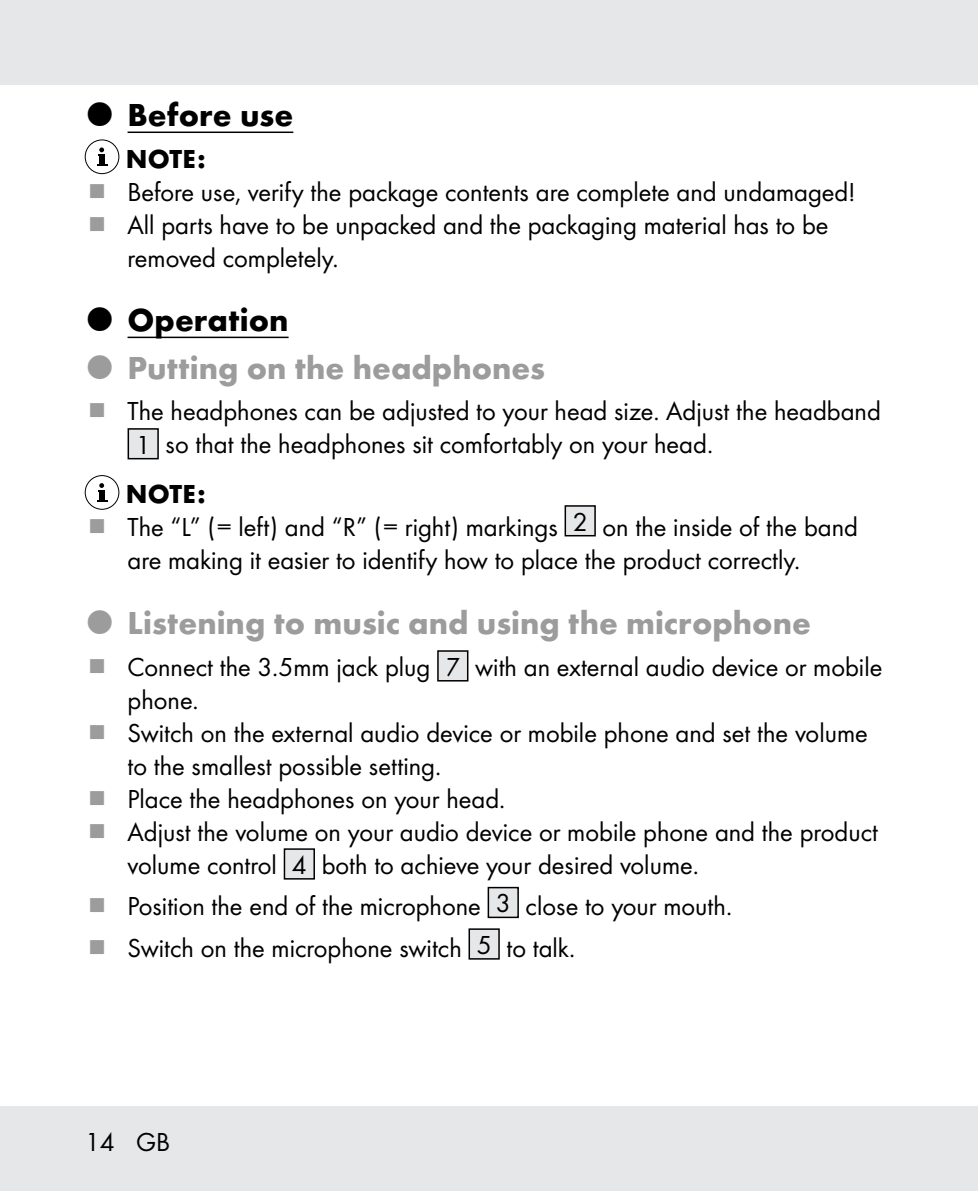
<style>
.page{position:relative;width:978px;height:1191px;background:#fff}
.page>*{position:absolute;margin:0;border:0;box-sizing:border-box;transform-origin:0 0}
.t1{font:700 33px "Futura";color:#9d9c9c}
.t2{font:700 33px "Futura";color:#000}
.t3{font:27px/33px "Futura Boo";color:#000}
.t4{font:700 27px "Futura";color:#000}
</style>
<div class="page">
<div style="left:0;top:1106px;width:978px;height:85px;background:#e6e7e8"></div>
<div style="left:0;top:0;width:978px;height:85px;background:#e6e7e8"></div>
<hr style="left:128px;top:131px;width:165px;height:2px;background:#000">
<hr style="left:128px;top:337px;width:161px;height:1px;background:#000">
<div style="left:85px;top:140px;width:34px;height:34px;border:1px solid #000;border-radius:50%"></div>
<svg style="left:98px;top:147px;width:6px;height:9px"></svg>
<div style="left:99px;top:155px;width:6px;height:10px;background:#000"></div>
<svg style="left:97px;top:164px;width:10px;height:2px"></svg>
<div style="left:128px;top:429px;width:30px;height:30px;background:#e6e7e8"></div>
<div style="left:128px;top:428px;width:31px;height:31px;border:2px solid #000"></div>
<div style="left:85px;top:475px;width:34px;height:34px;border:1px solid #000;border-radius:50%"></div>
<svg style="left:98px;top:483px;width:6px;height:8px"></svg>
<div style="left:99px;top:490px;width:6px;height:10px;background:#000"></div>
<svg style="left:97px;top:500px;width:10px;height:2px"></svg>
<div style="left:565px;top:506px;width:30px;height:30px;background:#e6e7e8"></div>
<div style="left:565px;top:505px;width:31px;height:31px;border:2px solid #000"></div>
<div style="left:438px;top:651px;width:30px;height:30px;background:#e6e7e8"></div>
<div style="left:437px;top:650px;width:31px;height:31px;border:2px solid #000"></div>
<div style="left:284px;top:849px;width:30px;height:30px;background:#e6e7e8"></div>
<div style="left:284px;top:848px;width:31px;height:31px;border:2px solid #000"></div>
<div style="left:488px;top:887px;width:30px;height:30px;background:#e6e7e8"></div>
<div style="left:488px;top:887px;width:31px;height:31px;border:2px solid #000"></div>
<div style="left:469px;top:929px;width:30px;height:30px;background:#e6e7e8"></div>
<div style="left:469px;top:928px;width:31px;height:31px;border:2px solid #000"></div>
<p class="t2" style="left:128px;top:91px;width:167px">Before use</p>
<p class="t4" style="left:126px;top:139px;width:81px">NOTE:</p>
<p class="t3" style="left:128px;top:174px;width:730px">Before use, verify the package contents are complete and undamaged!<br>All parts have to be unpacked and the packaging material has to be removed completely.</p>
<p class="t2" style="left:128px;top:296px;width:163px">Operation</p>
<p class="t1" style="left:128px;top:343px;width:419px">Putting on the headphones</p>
<p class="t3" style="left:136px;top:393px;width:747px;text-indent:-8px">The headphones can be adjusted to your head size. Adjust the headband<br>1 so that the headphones sit comfortably on your head.</p>
<p class="t4" style="left:126px;top:474px;width:81px">NOTE:</p>
<p class="t3" style="left:128px;top:509px;width:732px">The “L” (= left) and “R” (= right) markings 2 on the inside of the band are making it easier to identify how to place the product correctly.</p>
<p class="t1" style="left:128px;top:598px;width:685px">Listening to music and using the microphone</p>
<p class="t3" style="left:128px;top:648px;width:756px">Connect the 3.5mm jack plug 7 with an external audio device or mobile phone.<br>Switch on the external audio device or mobile phone and set the volume to the smallest possible setting.<br>Place the headphones on your head.<br>Adjust the volume on your audio device or mobile phone and the product volume control 4 both to achieve your desired volume.</p>
<p class="t3" style="left:128px;top:884px;width:606px;line-height:41.4px">Position the end of the microphone 3 close to your mouth.<br>Switch on the microphone switch 5 to talk.</p>
<p class="t3" style="left:85px;top:1123px;width:86px">14 GB</p>
</div>
